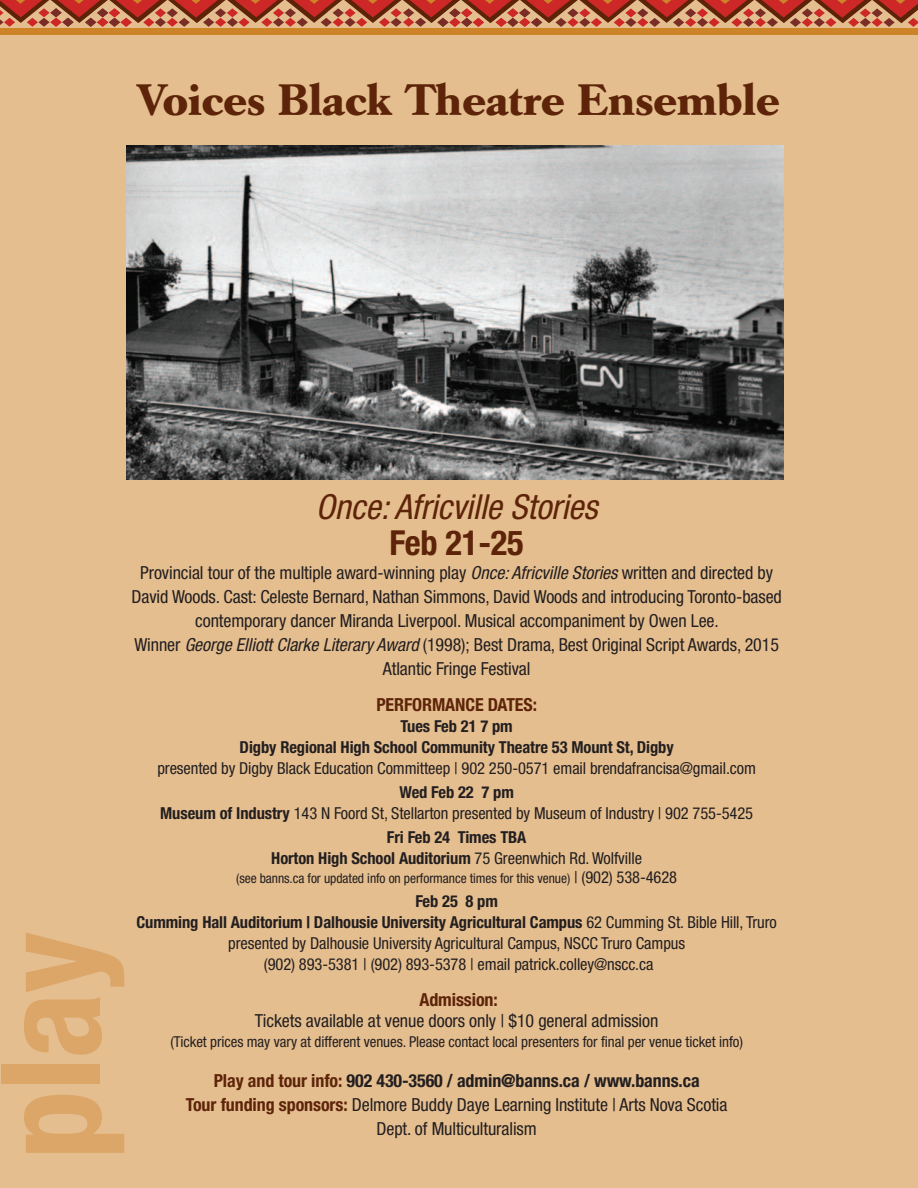
<style>
.page{position:relative;width:918px;height:1188px;background:#e5be8f}
.page>*{position:absolute;margin:0;border:0;box-sizing:border-box;transform-origin:0 0}
.t1{font:700 condensed 137.85px "Helvetica Neue LT";color:#dca668}
.t2{font:700 43.5px "Caslon Book BE";color:#5d240a}
.t3{font:italic condensed 34.5px "Helvetica Neue LT";letter-spacing:-.005em;color:#5d240a}
.t4{font:700 condensed 34.5px "Helvetica Neue LT";letter-spacing:-.005em;color:#5d240a}
.t5{font:condensed 18px/24px "Helvetica Neue LT";letter-spacing:-.005em;color:#231f20;text-align:center}
.t6{font:700 condensed 18px "Helvetica Neue LT";letter-spacing:-.005em;color:#5d240a}
.t7{font:condensed 16.5px/21px "Helvetica Neue LT";letter-spacing:-.005em;color:#231f20;text-align:center}
.t8{font:700 condensed 16.5px/21px "Helvetica Neue LT";letter-spacing:-.005em;color:#231f20;text-align:center}
.t9{font:condensed 15px "Helvetica Neue LT";letter-spacing:-.005em;color:#231f20}
.t10{font:condensed 13.5px "Helvetica Neue LT";letter-spacing:-.005em;color:#231f20}
.s1{font-style:italic}
.s2{font-weight:700}
.s3{font-weight:400}
.s4{font-size:16.5px}
.s5{font-weight:700;color:#5d240a}
</style>
<div class="page">
<img style="left:126px;top:145px;width:658px;height:335px">
<div style="left:403px;top:29px;width:515px;height:6px;background:#cd8429"></div>
<div style="left:50px;top:28px;width:529px;height:7px;background:#cd8429"></div>
<div style="left:0;top:28px;width:227px;height:7px;background:#cd8429"></div>
<svg style="left:0;top:0;width:918px;height:27px"></svg>
<h2 class="t2" style="left:137px;top:84px;width:644px">Voices Black Theatre Ensemble</h2>
<h1 class="t1" style="left:2px;top:1159px;width:229px;rotate:-90deg">play</h1>
<h3 class="t3" style="left:316px;top:494px;width:283px">Once: Africville Stories</h3>
<h3 class="t4" style="left:390px;top:530px;width:136px">Feb 21-25</h3>
<p class="t5" style="left:131px;top:562px;width:652px">Provincial tour of the multiple award-winning play <span class="s1">Once: Africville Stories</span> written and directed by David Woods. Cast: Celeste Bernard, Nathan Simmons, David Woods and introducing Toronto-based contemporary dancer Miranda Liverpool. Musical accompaniment by Owen Lee.<br>Winner <span class="s1">George Elliott Clarke Literary Award</span> (1998); Best Drama, Best Original Script Awards, 2015<br>Atlantic Fringe Festival</p>
<p class="t6" style="left:376px;top:698px;width:162px">PERFORMANCE DATES:</p>
<p class="t8" style="left:240px;top:717px;width:436px">Tues Feb 21 7 pm<br>Digby Regional High School Community Theatre 53 Mount St, Digby</p>
<p class="t7" style="left:157px;top:759px;width:600px">presented by Digby Black Education Committeep | 902 250-0571 email brendafrancisa@gmail.com</p>
<p class="t7" style="left:160px;top:783px;width:595px"><span class="s2">Wed Feb 22 7 pm<br>Museum of Industry</span> 143 N Foord St, Stellarton presented by Museum of Industry | 902 755-5425</p>
<p class="t8" style="left:271px;top:828px;width:372px">Fri Feb 24 Times TBA<br>Horton High School Auditorium <span class="s3">75 Greenwhich Rd. Wolfville</span></p>
<p class="t10" style="left:236px;top:874px;width:443px">(see banns.ca for updated info on performance times for this venue) <span class="s4">| (902) 538-4628</span></p>
<p class="t7" style="left:136px;top:892px;width:642px"><span class="s2">Feb 25 8 pm<br>Cumming Hall Auditorium | Dalhousie University Agricultural Campus</span> 62 Cumming St. Bible Hill, Truro presented by Dalhousie University Agricultural Campus, NSCC Truro Campus<br>(902) 893-5381 | (902) 893-5378 | email patrick.colley@nscc.ca</p>
<p class="t6" style="left:419px;top:993px;width:80px">Admission:</p>
<p class="t5" style="left:255px;top:1010px;width:405px">Tickets available at venue doors only | $10 general admission</p>
<p class="t9" style="left:170px;top:1036px;width:574px">(Ticket prices may vary at different venues. Please contact local presenters for final per venue ticket info)</p>
<p class="t5" style="left:186px;top:1070px;width:543px"><span class="s5">Play and tour info:</span> <span class="s2">902 430-3560 / admin@banns.ca / www.banns.ca<br></span><span class="s5">Tour funding sponsors:</span> Delmore Buddy Daye Learning Institute | Arts Nova Scotia<br>Dept. of Multiculturalism</p>
</div>
